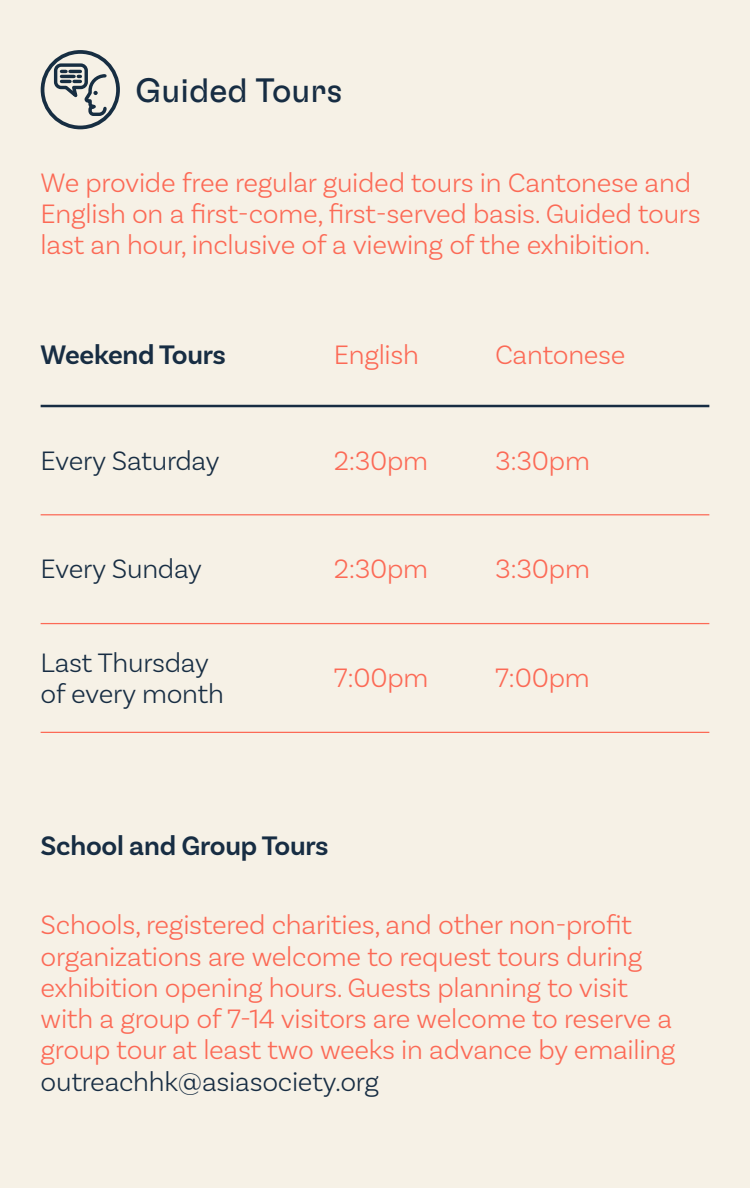
<style>
.page{position:relative;width:750px;height:1188px;background:#f6f1e6}
.page>*{position:absolute;margin:0;border:0;box-sizing:border-box;transform-origin:0 0}
.t1{font:33.75px "GT Flexa Trial";color:#172d43}
.t2{font:300 28.12px/31.2px "Basic Sans";letter-spacing:-.01em;color:#fc6a56}
.t3{font:300 28.12px/31.2px "Basic Sans";letter-spacing:-.01em;color:#172d43}
.t4{font:600 28.12px "Basic Sans";letter-spacing:-.01em;color:#172d43}
</style>
<div class="page">
<hr style="left:41px;top:731px;width:668px;height:2px;background:#fc6a56">
<hr style="left:41px;top:405px;width:668px;height:2px;background:#172d43">
<hr style="left:41px;top:623px;width:668px;height:1px;background:#fc6a56">
<hr style="left:41px;top:514px;width:668px;height:1px;background:#fc6a56">
<div style="left:41px;top:50px;width:79px;height:79px;border:4px solid #172e42;border-radius:50%"></div>
<svg style="left:52px;top:62px;width:56px;height:56px"></svg>
<p class="t1" style="left:136px;top:78px;width:209px">Guided Tours</p>
<p class="t2" style="left:41px;top:166px;width:662px">We provide free regular guided tours in Cantonese and<br>English on a first-come, first-served basis. Guided tours last an hour, inclusive of a viewing of the exhibition.</p>
<p class="t4" style="left:41px;top:338px;width:187px">Weekend Tours</p>
<p class="t2" style="left:334px;top:338px;width:87px">English</p>
<p class="t2" style="left:495px;top:338px;width:132px">Cantonese</p>
<p class="t3" style="left:41px;top:444px;width:180px">Every Saturday</p>
<p class="t2" style="left:334px;top:444px;width:96px">2:30pm</p>
<p class="t2" style="left:495px;top:444px;width:96px">3:30pm</p>
<p class="t3" style="left:41px;top:553px;width:163px">Every Sunday</p>
<p class="t2" style="left:334px;top:553px;width:96px">2:30pm</p>
<p class="t2" style="left:495px;top:553px;width:96px">3:30pm</p>
<p class="t3" style="left:41px;top:646px;width:185px">Last Thursday of every month</p>
<p class="t2" style="left:334px;top:662px;width:96px">7:00pm</p>
<p class="t2" style="left:495px;top:661px;width:96px">7:00pm</p>
<p class="t4" style="left:41px;top:828px;width:290px">School and Group Tours</p>
<p class="t2" style="left:41px;top:909px;width:636px">Schools, registered charities, and other non-profit organizations are welcome to request tours during exhibition opening hours. Guests planning to visit with a group of 7-14 visitors are welcome to reserve a group tour at least two weeks in advance by emailing</p>
<p class="t3" style="left:41px;top:1065px;width:340px">outreachhk@asiasociety.org</p>
</div>
